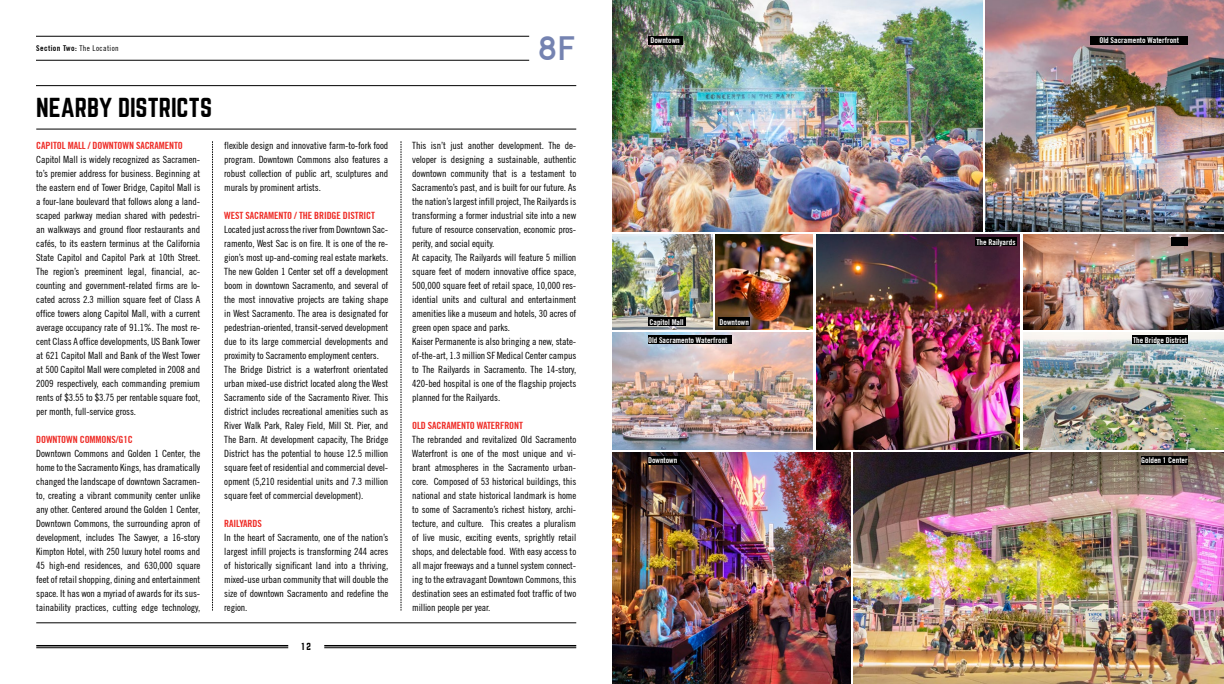
<style>
.page{position:relative;width:1224px;height:684px;background:#fff}
.page>*{position:absolute;margin:0;border:0;box-sizing:border-box;transform-origin:0 0}
.t1{font:32px "ADAM.CGPRO";color:#7583b1}
.t2{font:24px "Norwester";letter-spacing:-.005em;color:#000}
.t3{font:condensed 10px/14px "Trade Gothic No.18";letter-spacing:-.01em;color:#000;text-align:justify}
.t4{font:700 condensed 10px "Trade Gothic No.20";letter-spacing:-.01em;color:#ee2a24}
.t5{font:9px "Norwester";color:#000}
.t6{font:700 condensed 8px "Trade Gothic No.20";color:#fff}
.t7{font:700 condensed 8px "Trade Gothic No.20";letter-spacing:.05em;color:#000}
.s1{font-family:"Trade Gothic No.18";font-weight:400}
</style>
<div class="page">
<svg style="left:212px;top:141px;width:1px;height:470px"></svg>
<svg style="left:401px;top:141px;width:1px;height:470px"></svg>
<hr style="left:36px;top:129px;width:540px;height:1px;background:#000">
<hr style="left:36px;top:85px;width:540px;height:1px;background:#000">
<hr style="left:36px;top:623px;width:540px;height:1px;background:#000">
<hr style="left:36px;top:645px;width:252px;height:1px;background:#000">
<hr style="left:36px;top:647px;width:252px;height:1px;background:#000">
<hr style="left:324px;top:645px;width:252px;height:1px;background:#000">
<hr style="left:324px;top:647px;width:252px;height:1px;background:#000">
<img style="left:612px;top:0;width:370px;height:231px">
<img style="left:854px;top:453px;width:370px;height:231px">
<img style="left:986px;top:0;width:238px;height:231px">
<img style="left:612px;top:453px;width:239px;height:231px">
<img style="left:1023px;top:234px;width:201px;height:95px">
<img style="left:612px;top:332px;width:201px;height:118px">
<img style="left:816px;top:234px;width:204px;height:216px">
<img style="left:716px;top:234px;width:97px;height:95px">
<img style="left:1023px;top:332px;width:201px;height:118px">
<img style="left:612px;top:234px;width:100px;height:95px">
<div style="left:648px;top:36px;width:34px;height:9px;background:#000"></div>
<div style="left:1090px;top:36px;width:98px;height:9px;background:#000"></div>
<div style="left:648px;top:317px;width:37px;height:9px;background:#000"></div>
<div style="left:718px;top:317px;width:32px;height:9px;background:#000"></div>
<div style="left:1171px;top:237px;width:17px;height:9px;background:#000"></div>
<div style="left:975px;top:237px;width:42px;height:9px;background:#000"></div>
<div style="left:1132px;top:335px;width:56px;height:9px;background:#000"></div>
<div style="left:648px;top:456px;width:32px;height:9px;background:#000"></div>
<div style="left:648px;top:335px;width:83px;height:9px;background:#000"></div>
<div style="left:1141px;top:456px;width:47px;height:9px;background:#000"></div>
<hr style="left:36px;top:60px;width:493px;height:1px;background:#000">
<hr style="left:36px;top:36px;width:493px;height:1px;background:#000">
<p class="t7" style="left:36px;top:44px;width:84px">Section Two: <span class="s1">The Location</span></p>
<h2 class="t2" style="left:36px;top:96px;width:177px">NEARBY DISTRICTS</h2>
<p class="t4" style="left:36px;top:139px;width:148px">CAPITOL MALL / DOWNTOWN SACRAMENTO</p>
<p class="t3" style="left:36px;top:152px;width:166px">Capitol Mall is widely recognized as Sacramen&shy;to’s premier address for business. Beginning at the eastern end of Tower Bridge, Capitol Mall is a four-lane boulevard that follows along a land&shy;scaped parkway median shared with pedestri&shy;an walkways and ground floor restaurants and cafés, to its eastern terminus at the California State Capitol and Capitol Park at 10th Street.<br>The region’s preeminent legal, financial, ac&shy;counting and government-related firms are lo&shy;cated across 2.3 million square feet of Class A office towers along Capitol Mall, with a current average occupancy rate of 91.1%. The most re&shy;cent Class A office developments, US Bank Tower at 621 Capitol Mall and Bank of the West Tower at 500 Capitol Mall were completed in 2008 and 2009 respectively, each commanding premium rents of $3.55 to $3.75 per rentable square foot, per month, full-service gross.</p>
<p class="t4" style="left:36px;top:433px;width:98px">DOWNTOWN COMMONS/G1C</p>
<p class="t3" style="left:36px;top:446px;width:166px">Downtown Commons and Golden 1 Center, the home to the Sacramento Kings, has dramatically changed the landscape of downtown Sacramen&shy;to, creating a vibrant community center unlike any other. Centered around the Golden 1 Center, Downtown Commons, the surrounding apron of development, includes The Sawyer, a 16-story Kimpton Hotel, with 250 luxury hotel rooms and 45 high-end residences, and 630,000 square feet of retail shopping, dining and entertainment space. It has won a myriad of awards for its sus&shy;tainability practices, cutting edge technology,</p>
<p class="t3" style="left:224px;top:138px;width:166px">flexible design and innovative farm-to-fork food program. Downtown Commons also features a robust collection of public art, sculptures and murals by prominent artists.</p>
<p class="t4" style="left:224px;top:209px;width:152px">WEST SACRAMENTO / THE BRIDGE DISTRICT</p>
<p class="t3" style="left:224px;top:222px;width:166px;text-align:left">Located just across the river from Downtown Sac&shy;ramento, West Sac is on fire. It is one of the re&shy;gion’s most up-and-coming real estate markets.<br>The new Golden 1 Center set off a development boom in downtown Sacramento, and several of the most innovative projects are taking shape in West Sacramento. The area is designated for pedestrian-oriented, transit-served development due to its large commercial developments and proximity to Sacramento employment centers.<br>The Bridge District is a waterfront orientated urban mixed-use district located along the West Sacramento side of the Sacramento River. This district includes recreational amenities such as River Walk Park, Raley Field, Mill St. Pier, and The Barn. At development capacity, The Bridge District has the potential to house 12.5 million square feet of residential and commercial devel&shy;opment (5,210 residential units and 7.3 million square feet of commercial development).</p>
<p class="t4" style="left:224px;top:517px;width:39px">RAILYARDS</p>
<p class="t3" style="left:224px;top:530px;width:166px">In the heart of Sacramento, one of the nation’s largest infill projects is transforming 244 acres of historically significant land into a thriving, mixed-use urban community that will double the size of downtown Sacramento and redefine the region.</p>
<p class="t5" style="left:302px;top:642px;width:11px">12</p>
<h1 class="t1" style="left:538px;top:29px;width:40px">8F</h1>
<p class="t3" style="left:412px;top:138px;width:166px;text-align:left">This isn’t just another development. The de&shy;veloper is designing a sustainable, authentic downtown community that is a testament to Sacramento’s past, and is built for our future. As the nation’s largest infill project, The Railyards is transforming a former industrial site into a new future of resource conservation, economic pros&shy;perity, and social equity.<br>At capacity, The Railyards will feature 5 million square feet of modern innovative office space, 500,000 square feet of retail space, 10,000 res&shy;idential units and cultural and entertainment amenities like a museum and hotels, 30 acres of green open space and parks.<br>Kaiser Permanente is also bringing a new, state&shy;of-the-art, 1.3 million SF Medical Center campus to The Railyards in Sacramento. The 14-story, 420-bed hospital is one of the flagship projects planned for the Railyards.</p>
<p class="t4" style="left:412px;top:419px;width:112px">OLD SACRAMENTO WATERFRONT</p>
<p class="t3" style="left:412px;top:432px;width:166px">The rebranded and revitalized Old Sacramento Waterfront is one of the most unique and vi&shy;brant atmospheres in the Sacramento urban&shy;core. Composed of 53 historical buildings, this national and state historical landmark is home to some of Sacramento’s richest history, archi&shy;tecture, and culture. This creates a pluralism of live music, exciting events, sprightly retail shops, and delectable food. With easy access to all major freeways and a tunnel system connect&shy;ing to the extravagant Downtown Commons, this destination sees an estimated foot traffic of two million people per year.</p>
<p class="t6" style="left:650px;top:36px;width:31px">Downtown</p>
<p class="t6" style="left:1099px;top:36px;width:81px">Old Sacramento Waterfront</p>
<p class="t6" style="left:650px;top:317px;width:36px">Capitol Mall</p>
<p class="t6" style="left:720px;top:317px;width:31px">Downtown</p>
<p class="t6" style="left:648px;top:335px;width:81px">Old Sacramento Waterfront</p>
<p class="t6" style="left:648px;top:455px;width:31px">Downtown</p>
<p class="t6" style="left:976px;top:237px;width:41px">The Railyards</p>
<p class="t6" style="left:1133px;top:335px;width:56px">The Bridge District</p>
<p class="t6" style="left:1141px;top:455px;width:48px">Golden 1 Center</p>
</div>
